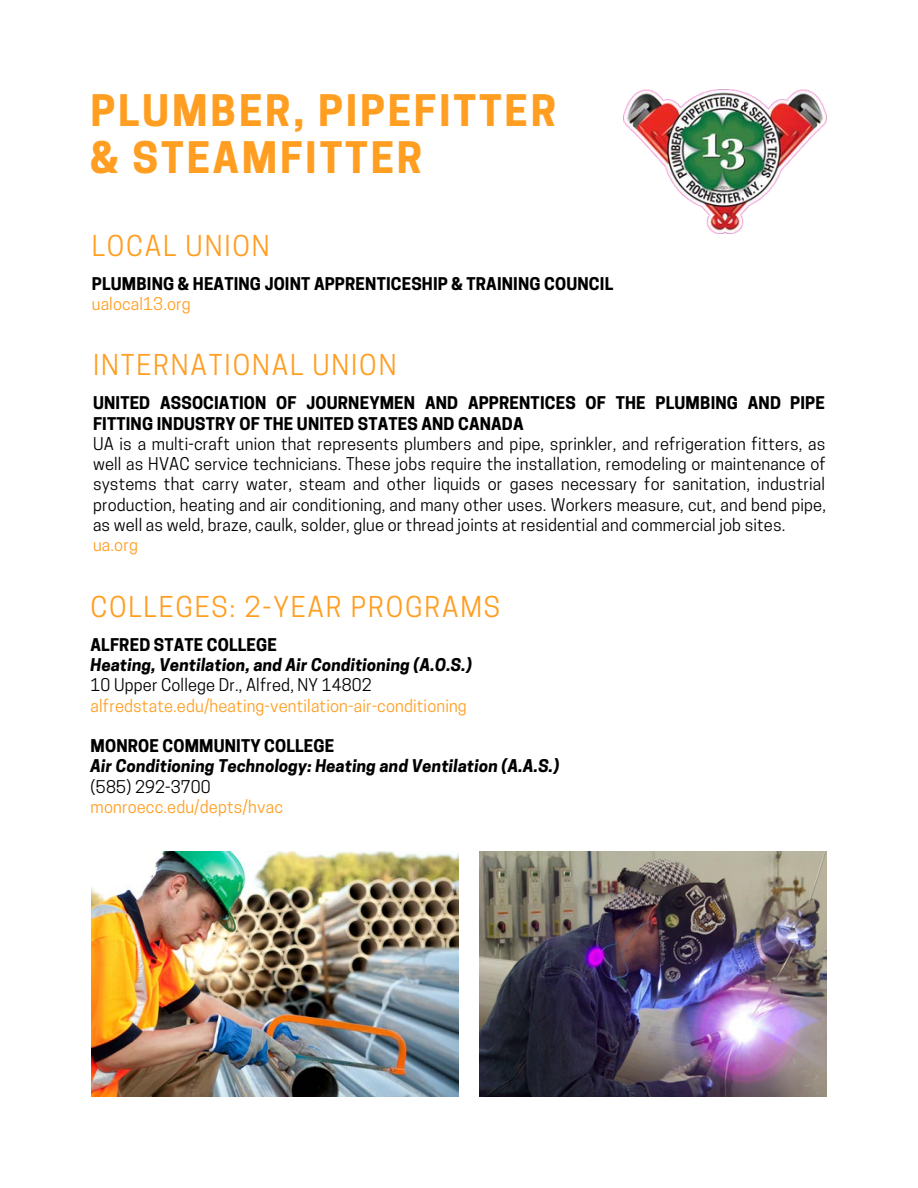
<style>
.page{position:relative;width:918px;height:1188px;background:#fff}
.page>*{position:absolute;margin:0;border:0;box-sizing:border-box;transform-origin:0 0}
.t1{font:700 40.8px/47.2px "Cooper Hewitt";letter-spacing:.07em;color:#ff9e21}
.t2{font:27px "Cooper Hewitt";letter-spacing:.07em;color:#ff9e21}
.t3{font:16.5px/20.2px "Cooper Hewitt";letter-spacing:.01em;color:#000;text-align:justify}
.t4{font:700 16.5px/20.2px "Cooper Hewitt";letter-spacing:.01em;color:#000}
.t5{font:italic 700 16.5px "Cooper Hewitt";letter-spacing:.01em;color:#000}
.t6{font:16.5px "Cooper Hewitt";letter-spacing:.01em;color:#ff9e21}
</style>
<div class="page">
<img style="left:624px;top:89px;width:202px;height:144px">
<img style="left:480px;top:851px;width:346px;height:246px">
<img style="left:92px;top:851px;width:367px;height:246px">
<h1 class="t1" style="left:91px;top:92px;width:467px">PLUMBER, PIPEFITTER &amp; STEAMFITTER</h1>
<h2 class="t2" style="left:92px;top:235px;width:179px">LOCAL UNION</h2>
<p class="t4" style="left:92px;top:275px;width:523px">PLUMBING &amp; HEATING JOINT APPRENTICESHIP &amp; TRAINING COUNCIL</p>
<p class="t6" style="left:92px;top:298px;width:100px">ualocal13.org</p>
<h2 class="t2" style="left:93px;top:355px;width:305px">INTERNATIONAL UNION</h2>
<p class="t4" style="left:93px;top:395px;width:733px">UNITED ASSOCIATION OF JOURNEYMEN AND APPRENTICES OF THE PLUMBING AND PIPE<br>FITTING INDUSTRY OF THE UNITED STATES AND CANADA</p>
<p class="t3" style="left:93px;top:436px;width:734px">UA is a multi-craft union that represents plumbers and pipe, sprinkler, and refrigeration fitters, as well as HVAC service technicians. These jobs require the installation, remodeling or maintenance of systems that carry water, steam and other liquids or gases necessary for sanitation, industrial production, heating and air conditioning, and many other uses. Workers measure, cut, and bend pipe, as well as weld, braze, caulk, solder, glue or thread joints at residential and commercial job sites.</p>
<p class="t6" style="left:93px;top:539px;width:46px">ua.org</p>
<h2 class="t2" style="left:91px;top:597px;width:411px">COLLEGES: 2-YEAR PROGRAMS</h2>
<p class="t4" style="left:91px;top:637px;width:188px">ALFRED STATE COLLEGE</p>
<p class="t5" style="left:91px;top:659px;width:383px">Heating, Ventilation, and Air Conditioning (A.O.S.)</p>
<p class="t3" style="left:91px;top:677px;width:283px">10 Upper College Dr., Alfred, NY 14802</p>
<p class="t6" style="left:91px;top:699px;width:378px">alfredstate.edu/heating-ventilation-air-conditioning</p>
<p class="t4" style="left:91px;top:738px;width:245px">MONROE COMMUNITY COLLEGE</p>
<p class="t5" style="left:91px;top:760px;width:470px">Air Conditioning Technology: Heating and Ventilation (A.A.S.)</p>
<p class="t3" style="left:91px;top:778px;width:122px">(585) 292-3700</p>
<p class="t6" style="left:91px;top:800px;width:194px">monroecc.edu/depts/hvac</p>
</div>
